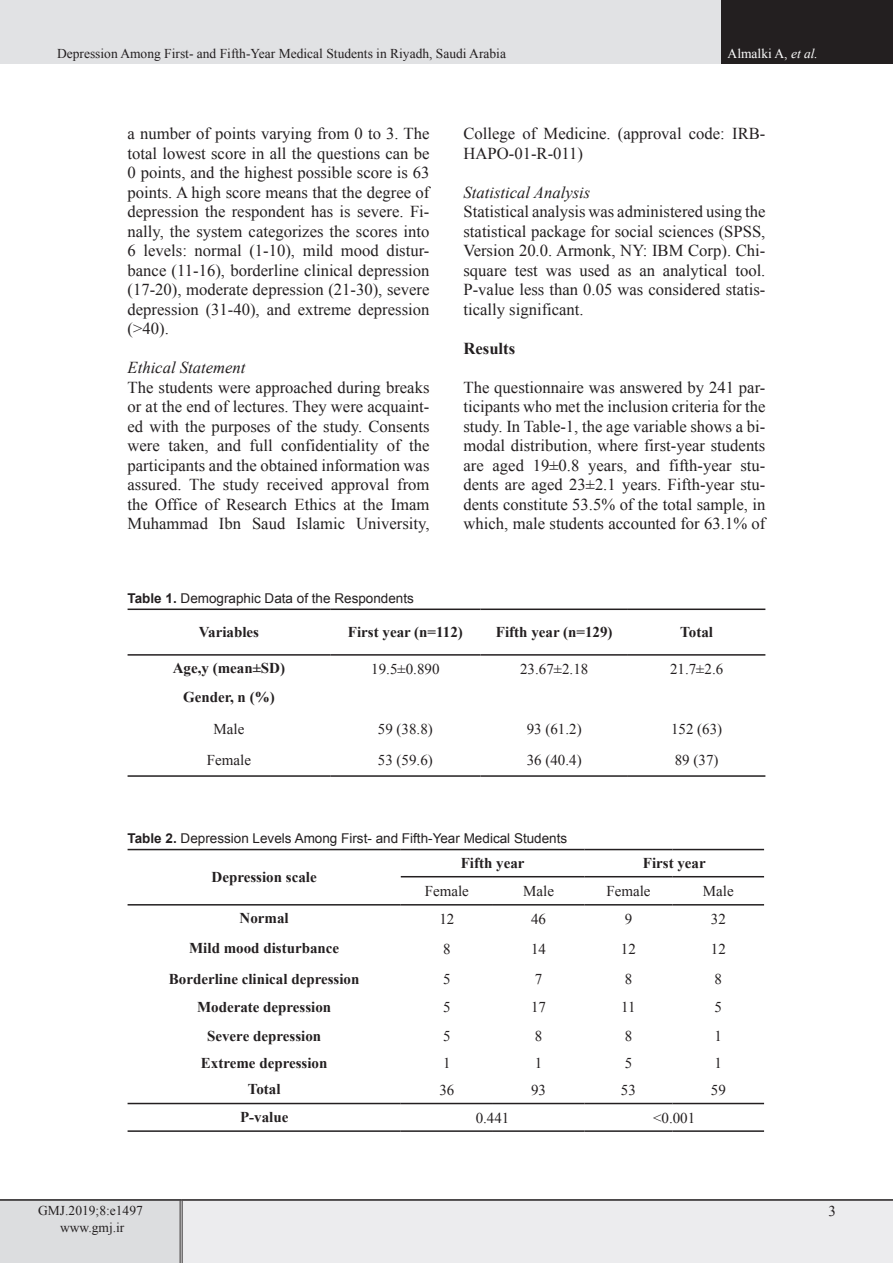
<style>
.page{position:relative;width:893px;height:1263px;background:#fff}
.page>*{position:absolute;margin:0;border:0;box-sizing:border-box;transform-origin:0 0}
.t1{font:16.65px/19.5px "Times New Roman";color:#231f20;text-align:justify}
.t2{font:italic 16.65px "Times New Roman";color:#231f20}
.t3{font:700 16.65px "Times New Roman";color:#231f20}
.t4{font:700 15px "Times New Roman";color:#231f20}
.t5{font:15px "Times New Roman";color:#231f20}
.t6{font:13.5px "Arial";color:#231f20}
.eeeeeeeeeeee{font:13.5px "Times New Roman";color:#231f20}
.t7{font:13.5px "Times New Roman";color:#fff}
.s1{font-style:italic}
.s2{font-weight:700}
</style>
<div class="page">
<div style="left:0;top:0;width:722px;height:64px;background:#e1e2e4"></div>
<div style="left:722px;top:0;width:171px;height:64px;background:#231f20"></div>
<div style="left:0;top:1200px;width:181px;height:63px;background:#dcdddf"></div>
<div style="left:181px;top:1200px;width:712px;height:63px;background:#ececee"></div>
<hr style="left:180px;top:1201px;width:3px;height:62px;background:#fff">
<hr style="left:180px;top:1201px;width:1px;height:62px;background:#231f20">
<hr style="left:182px;top:1201px;width:1px;height:62px;background:#231f20">
<hr style="left:0;top:1199px;width:181px;height:2px;background:#231f20">
<hr style="left:181px;top:1199px;width:712px;height:2px;background:#231f20">
<hr style="left:128px;top:775px;width:202px;height:2px;background:#231f20">
<hr style="left:330px;top:775px;width:150px;height:2px;background:#231f20">
<hr style="left:480px;top:775px;width:148px;height:2px;background:#231f20">
<hr style="left:628px;top:775px;width:137px;height:2px;background:#231f20">
<hr style="left:128px;top:608px;width:202px;height:2px;background:#231f20">
<hr style="left:330px;top:608px;width:150px;height:2px;background:#231f20">
<hr style="left:480px;top:608px;width:148px;height:2px;background:#231f20">
<hr style="left:628px;top:608px;width:137px;height:2px;background:#231f20">
<hr style="left:128px;top:654px;width:202px;height:2px;background:#231f20">
<hr style="left:330px;top:654px;width:150px;height:2px;background:#231f20">
<hr style="left:480px;top:654px;width:148px;height:2px;background:#231f20">
<hr style="left:628px;top:654px;width:137px;height:2px;background:#231f20">
<hr style="left:673px;top:849px;width:91px;height:1px;background:#231f20">
<hr style="left:584px;top:849px;width:89px;height:1px;background:#231f20">
<hr style="left:493px;top:849px;width:91px;height:1px;background:#231f20">
<hr style="left:401px;top:849px;width:92px;height:1px;background:#231f20">
<hr style="left:128px;top:849px;width:273px;height:1px;background:#231f20">
<hr style="left:128px;top:904px;width:273px;height:1px;background:#231f20">
<hr style="left:673px;top:876px;width:91px;height:1px;background:#231f20">
<hr style="left:584px;top:876px;width:89px;height:1px;background:#231f20">
<hr style="left:493px;top:876px;width:91px;height:1px;background:#231f20">
<hr style="left:401px;top:876px;width:92px;height:1px;background:#231f20">
<hr style="left:673px;top:904px;width:91px;height:1px;background:#231f20">
<hr style="left:584px;top:904px;width:89px;height:1px;background:#231f20">
<hr style="left:493px;top:904px;width:91px;height:1px;background:#231f20">
<hr style="left:401px;top:904px;width:92px;height:1px;background:#231f20">
<hr style="left:673px;top:1103px;width:91px;height:1px;background:#231f20">
<hr style="left:584px;top:1103px;width:89px;height:1px;background:#231f20">
<hr style="left:493px;top:1103px;width:91px;height:1px;background:#231f20">
<hr style="left:401px;top:1103px;width:92px;height:1px;background:#231f20">
<hr style="left:128px;top:1103px;width:273px;height:1px;background:#231f20">
<hr style="left:673px;top:1130px;width:91px;height:2px;background:#231f20">
<hr style="left:584px;top:1130px;width:89px;height:2px;background:#231f20">
<hr style="left:493px;top:1130px;width:91px;height:2px;background:#231f20">
<hr style="left:401px;top:1130px;width:92px;height:2px;background:#231f20">
<hr style="left:128px;top:1130px;width:273px;height:2px;background:#231f20">
<p class="eeeeeeeeeeee" style="left:57px;top:44px;width:450px">Depression Among First- and Fifth-Year Medical Students in Riyadh, Saudi Arabia</p>
<p class="t7" style="left:728px;top:44px;width:92px">Almalki A, <span class="s1">et al.</span></p>
<p class="t1" style="left:128px;top:123px;width:303px">a number of points varying from 0 to 3. The total lowest score in all the questions can be 0 points, and the highest possible score is 63 points. A high score means that the degree of depression the respondent has is severe. Fi&shy;nally, the system categorizes the scores into 6 levels: normal (1-10), mild mood distur&shy;bance (11-16), borderline clinical depression (17-20), moderate depression (21-30), severe depression (31-40), and extreme depression (&gt;40).</p>
<p class="t2" style="left:128px;top:356px;width:119px">Ethical Statement</p>
<p class="t1" style="left:128px;top:377px;width:303px">The students were approached during breaks or at the end of lectures. They were acquaint&shy;ed with the purposes of the study. Consents were taken, and full confidentiality of the participants and the obtained information was assured. The study received approval from the Office of Research Ethics at the Imam Muhammad Ibn Saud Islamic University,</p>
<p class="t1" style="left:463px;top:123px;width:303px">College of Medicine. (approval code: IRB-<br>HAPO-01-R-011)</p>
<p class="t2" style="left:463px;top:181px;width:128px">Statistical Analysis</p>
<p class="t1" style="left:463px;top:201px;width:303px">Statistical analysis was administered using the statistical package for social sciences (SPSS, Version 20.0. Armonk, NY: IBM Corp). Chi&shy;square test was used as an analytical tool.<br>P-value less than 0.05 was considered statis&shy;tically significant.</p>
<p class="t3" style="left:463px;top:336px;width:53px">Results</p>
<p class="t1" style="left:463px;top:377px;width:303px">The questionnaire was answered by 241 par&shy;ticipants who met the inclusion criteria for the study. In Table-1, the age variable shows a bi&shy;modal distribution, where first-year students are aged 19±0.8 years, and fifth-year stu&shy;dents are aged 23±2.1 years. Fifth-year stu&shy;dents constitute 53.5% of the total sample, in which, male students accounted for 63.1% of</p>
<p class="t6" style="left:128px;top:588px;width:288px"><span class="s2">Table 1.</span> Demographic Data of the Respondents</p>
<p class="t4" style="left:199px;top:621px;width:62px">Variables</p>
<p class="t4" style="left:348px;top:621px;width:116px">First year (n=112)</p>
<p class="t4" style="left:496px;top:621px;width:118px">Fifth year (n=129)</p>
<p class="t4" style="left:680px;top:621px;width:34px">Total</p>
<p class="t4" style="left:173px;top:658px;width:114px">Age,y (mean±SD)</p>
<p class="t5" style="left:371px;top:658px;width:70px">19.5±0.890</p>
<p class="t5" style="left:520px;top:658px;width:70px">23.67±2.18</p>
<p class="t5" style="left:670px;top:658px;width:55px">21.7±2.6</p>
<p class="t4" style="left:183px;top:687px;width:93px">Gender, n (%)</p>
<p class="t5" style="left:213px;top:718px;width:32px">Male</p>
<p class="t5" style="left:378px;top:718px;width:56px">59 (38.8)</p>
<p class="t5" style="left:527px;top:718px;width:56px">93 (61.2)</p>
<p class="t5" style="left:671px;top:718px;width:53px">152 (63)</p>
<p class="t5" style="left:207px;top:750px;width:46px">Female</p>
<p class="t5" style="left:378px;top:750px;width:56px">53 (59.6)</p>
<p class="t5" style="left:527px;top:750px;width:56px">36 (40.4)</p>
<p class="t5" style="left:675px;top:750px;width:45px">89 (37)</p>
<p class="t6" style="left:128px;top:829px;width:441px"><span class="s2">Table 2.</span> Depression Levels Among First- and Fifth-Year Medical Students</p>
<p class="t4" style="left:461px;top:852px;width:65px">Fifth year</p>
<p class="t4" style="left:643px;top:852px;width:64px">First year</p>
<p class="t4" style="left:212px;top:866px;width:107px">Depression scale</p>
<p class="t5" style="left:425px;top:880px;width:46px">Female</p>
<p class="t5" style="left:523px;top:880px;width:32px">Male</p>
<p class="t5" style="left:606px;top:880px;width:46px">Female</p>
<p class="t5" style="left:703px;top:880px;width:32px">Male</p>
<p class="t4" style="left:240px;top:908px;width:51px">Normal</p>
<p class="t5" style="left:439px;top:908px;width:16px">12</p>
<p class="t5" style="left:531px;top:908px;width:16px">46</p>
<p class="t5" style="left:625px;top:908px;width:9px">9</p>
<p class="t5" style="left:711px;top:908px;width:16px">32</p>
<p class="t4" style="left:189px;top:937px;width:152px">Mild mood disturbance</p>
<p class="t5" style="left:443px;top:938px;width:9px">8</p>
<p class="t5" style="left:531px;top:938px;width:16px">14</p>
<p class="t5" style="left:621px;top:938px;width:16px">12</p>
<p class="t5" style="left:711px;top:938px;width:16px">12</p>
<p class="t4" style="left:169px;top:968px;width:192px">Borderline clinical depression</p>
<p class="t5" style="left:443px;top:968px;width:9px">5</p>
<p class="t5" style="left:535px;top:968px;width:9px">7</p>
<p class="t5" style="left:625px;top:968px;width:9px">8</p>
<p class="t5" style="left:715px;top:968px;width:9px">8</p>
<p class="t4" style="left:197px;top:996px;width:136px">Moderate depression</p>
<p class="t5" style="left:443px;top:997px;width:9px">5</p>
<p class="t5" style="left:531px;top:997px;width:16px">17</p>
<p class="t5" style="left:621px;top:997px;width:16px">11</p>
<p class="t5" style="left:715px;top:997px;width:9px">5</p>
<p class="t4" style="left:207px;top:1025px;width:116px">Severe depression</p>
<p class="t5" style="left:443px;top:1025px;width:9px">5</p>
<p class="t5" style="left:535px;top:1025px;width:9px">8</p>
<p class="t5" style="left:625px;top:1025px;width:9px">8</p>
<p class="t5" style="left:715px;top:1025px;width:9px">1</p>
<p class="t4" style="left:201px;top:1052px;width:128px">Extreme depression</p>
<p class="t5" style="left:443px;top:1052px;width:9px">1</p>
<p class="t5" style="left:535px;top:1052px;width:9px">1</p>
<p class="t5" style="left:625px;top:1052px;width:9px">5</p>
<p class="t5" style="left:715px;top:1052px;width:9px">1</p>
<p class="t4" style="left:248px;top:1078px;width:34px">Total</p>
<p class="t5" style="left:439px;top:1079px;width:16px">36</p>
<p class="t5" style="left:531px;top:1079px;width:16px">93</p>
<p class="t5" style="left:621px;top:1079px;width:16px">53</p>
<p class="t5" style="left:711px;top:1079px;width:16px">59</p>
<p class="t4" style="left:240px;top:1106px;width:50px">P-value</p>
<p class="t5" style="left:476px;top:1107px;width:35px">0.441</p>
<p class="t5" style="left:653px;top:1107px;width:44px">&lt;0.001</p>
<p class="eeeeeeeeeeee" style="left:38px;top:1201px;width:106px">GMJ.2019;8:e1497</p>
<p class="eeeeeeeeeeee" style="left:60px;top:1217px;width:66px">www.gmj.ir</p>
<p class="t5" style="left:828px;top:1201px;width:9px">3</p>
</div>
